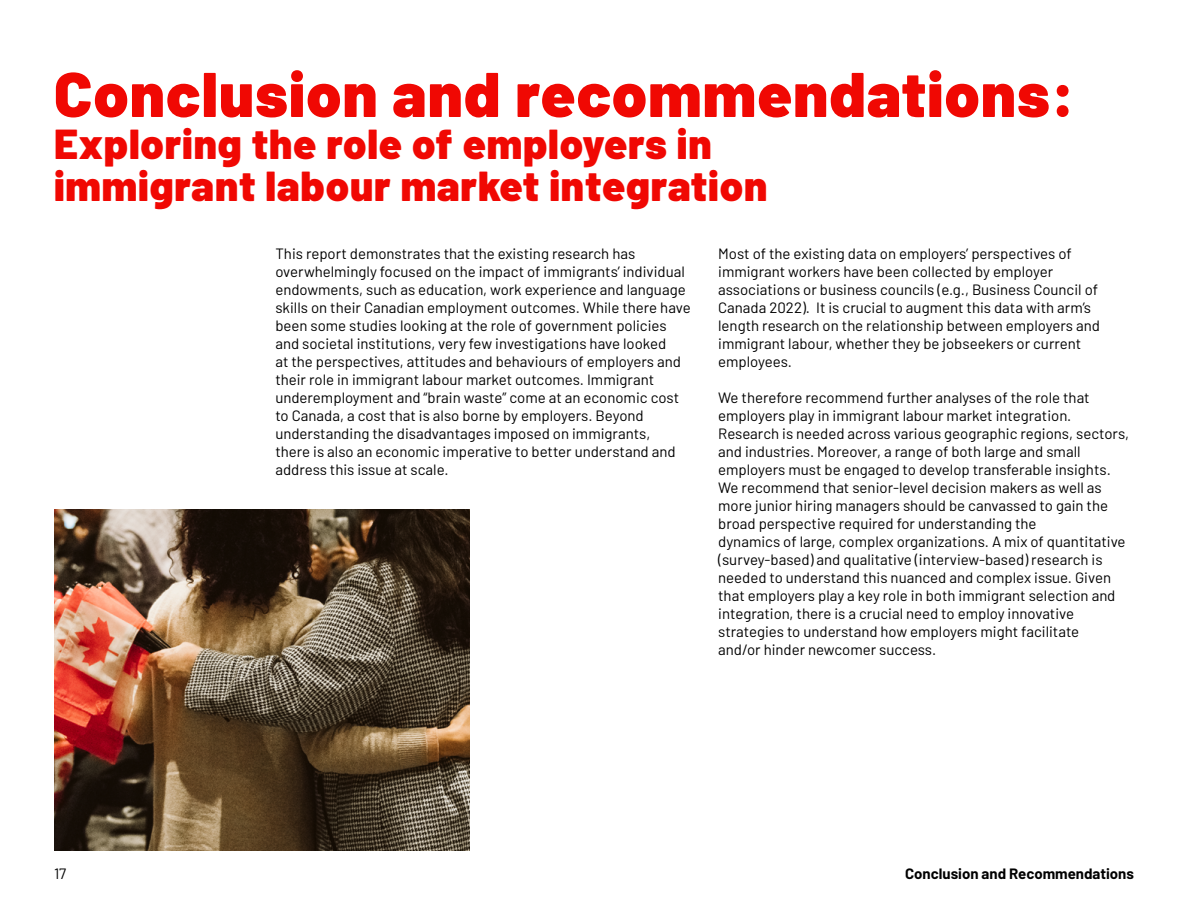
<style>
.page{position:relative;width:1188px;height:918px;background:#fff}
.page>*{position:absolute;margin:0;border:0;box-sizing:border-box;transform-origin:0 0}
.t1{font:900 63px "Barlow";letter-spacing:.02em;color:#f00803}
.t2{font:900 42px/42px "Barlow";letter-spacing:.02em;color:#f00803}
.t3{font:15px/18px "Barlow";color:#000}
.t4{font:700 15px "Barlow";color:#000}
</style>
<div class="page">
<img style="left:54px;top:510px;width:416px;height:340px">
<h1 class="t1" style="left:54px;top:47px;width:1022px">Conclusion and recommendations:</h1>
<h2 class="t2" style="left:54px;top:120px;width:715px">Exploring the role of employers in immigrant labour market integration</h2>
<p class="t3" style="left:275px;top:244px;width:417px">This report demonstrates that the existing research has overwhelmingly focused on the impact of immigrants’ individual endowments, such as education, work experience and language skills on their Canadian employment outcomes. While there have been some studies looking at the role of government policies and societal institutions, very few investigations have looked<br>at the perspectives, attitudes and behaviours of employers and their role in immigrant labour market outcomes. Immigrant underemployment and “brain waste” come at an economic cost to Canada, a cost that is also borne by employers. Beyond understanding the disadvantages imposed on immigrants,<br>there is also an economic imperative to better understand and address this issue at scale.</p>
<p class="t3" style="left:718px;top:244px;width:383px">Most of the existing data on employers’ perspectives of immigrant workers have been collected by employer associations or business councils (e.g., Business Council of Canada 2022). It is crucial to augment this data with arm’s length research on the relationship between employers and immigrant labour, whether they be jobseekers or current employees.</p>
<p class="t3" style="left:718px;top:388px;width:412px">We therefore recommend further analyses of the role that employers play in immigrant labour market integration.<br>Research is needed across various geographic regions, sectors, and industries. Moreover, a range of both large and small employers must be engaged to develop transferable insights.<br>We recommend that senior-level decision makers as well as more junior hiring managers should be canvassed to gain the broad perspective required for understanding the<br>dynamics of large, complex organizations. A mix of quantitative (survey-based) and qualitative (interview-based) research is needed to understand this nuanced and complex issue. Given that employers play a key role in both immigrant selection and integration, there is a crucial need to employ innovative strategies to understand how employers might facilitate<br>and/or hinder newcomer success.</p>
<p class="t3" style="left:54px;top:864px;width:14px">17</p>
<p class="t4" style="left:905px;top:863px;width:230px">Conclusion and Recommendations</p>
</div>
